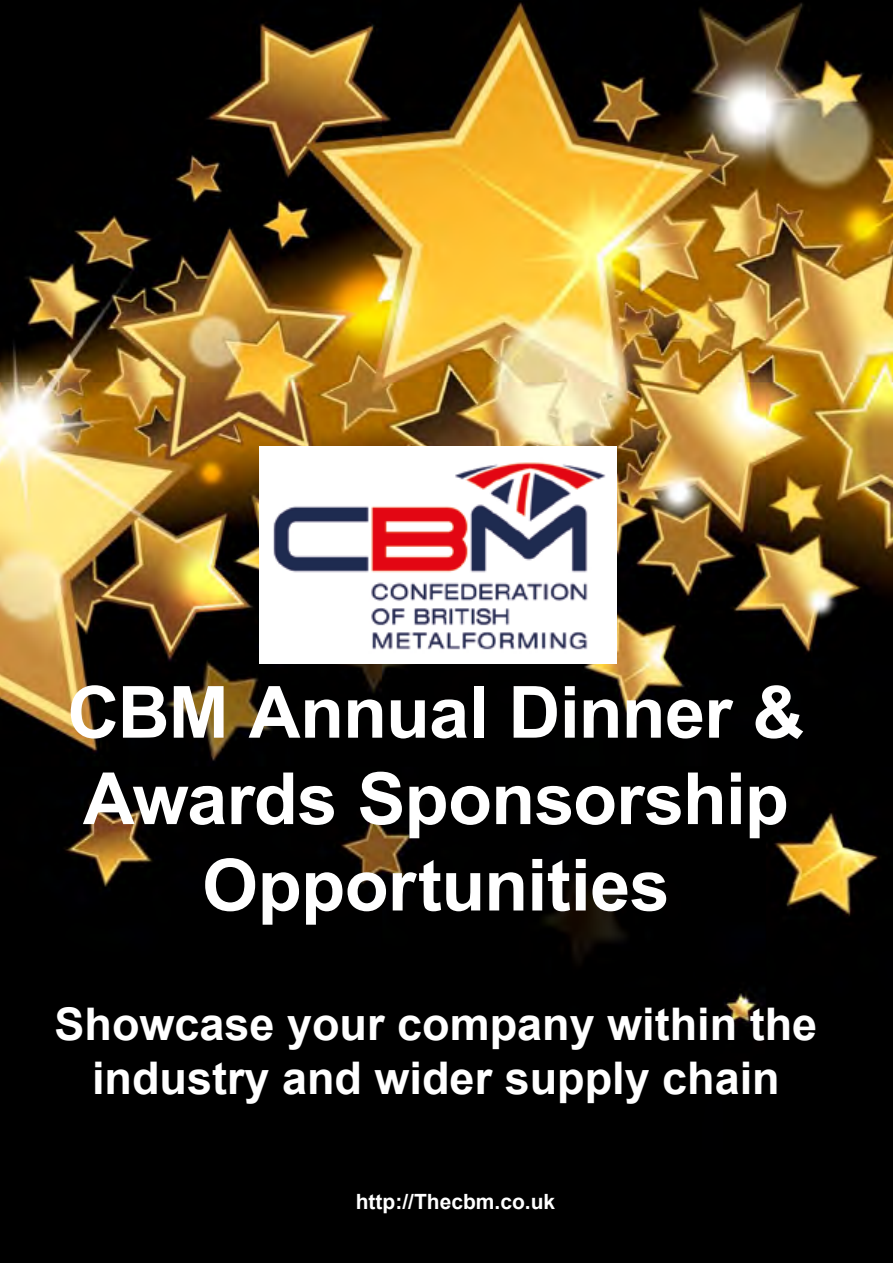
<style>
.page{position:relative;width:893px;height:1263px;background:#fff}
.page>*{position:absolute;margin:0;border:0;box-sizing:border-box;transform-origin:0 0}
.t1{font:700 72px/86.4px "Arial";letter-spacing:-.01em;color:#fff;text-align:center}
.t2{font:700 45px/54px "Arial";color:#fff;text-align:center}
.t3{font:700 21px "Arial";color:#fff}
</style>
<div class="page">
<img style="left:0;top:0;width:893px;height:1263px">
<img style="left:259px;top:447px;width:358px;height:216px">
<h1 class="t1" style="left:67px;top:670px;width:738px">CBM Annual Dinner &amp;<br>Awards Sponsorship<br>Opportunities</h1>
<p class="t2" style="left:55px;top:998px;width:764px">Showcase your company within the industry and wider supply chain</p>
<p class="t3" style="left:356px;top:1187px;width:201px">http://Thecbm.co.uk</p>
</div>
